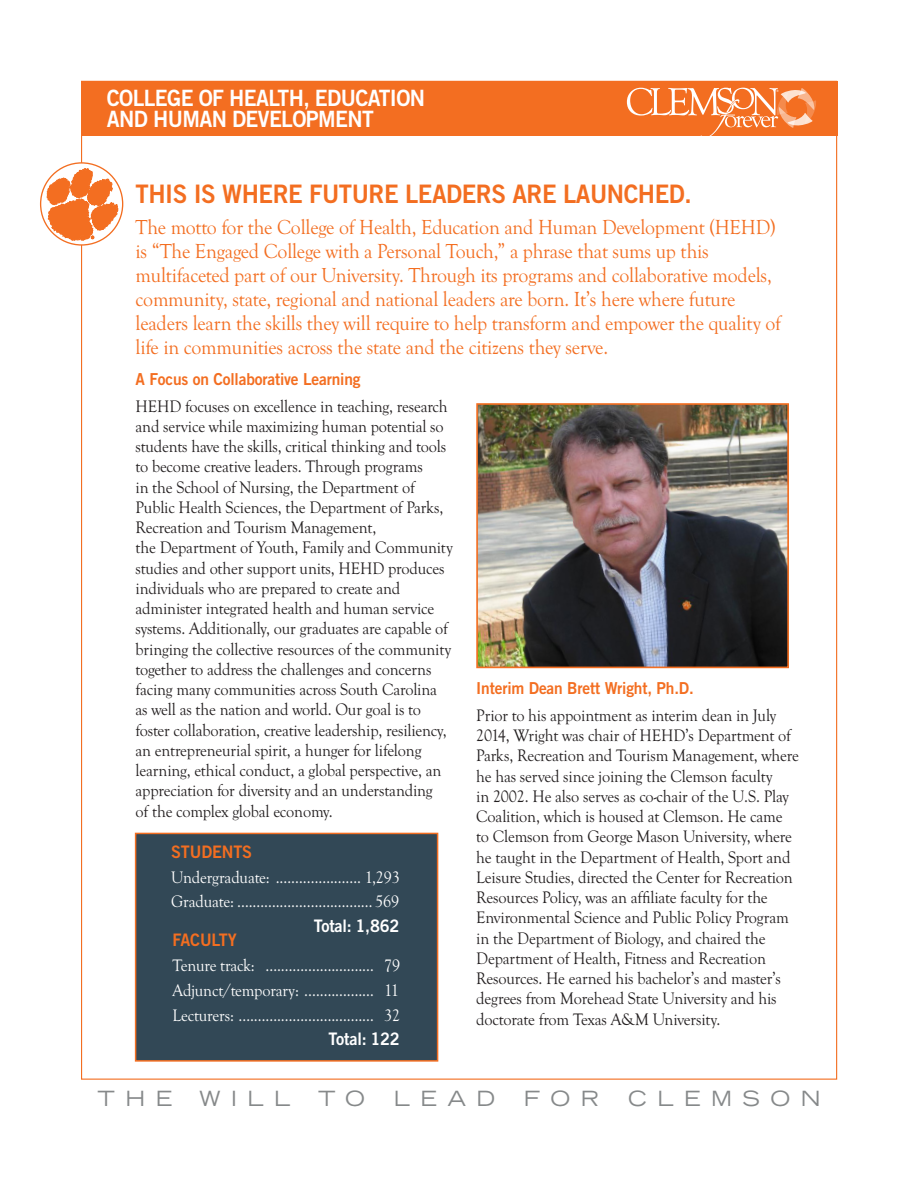
<style>
.page{position:relative;width:918px;height:1188px;background:#fff}
.page>*{position:absolute;margin:0;border:0;box-sizing:border-box;transform-origin:0 0}
.Body_Copy{font:25.5px "Trade Gothic LT Std Bd 2";letter-spacing:-.02em;color:#f36e21;scale:.94 1}
.Body_Copy-2{font:22.5px/21px "Trade Gothic LT Std Bd 2";letter-spacing:-.03em;color:#fff;scale:.94 1}
.Body_Copy-3{font:21px/24px "Goudy Old Sty TOT";letter-spacing:-.01em;color:#f36e21;scale:.94 1}
.t1{font:expanded 21px "Trade Gothic LT Std";letter-spacing:.5em;color:#86898a}
.Body_Copy-4{font:17.25px/20.2px "Goudy Old Sty TOT";letter-spacing:-.01em;color:#231f20;scale:.94 1}
.Body_Copy-5{font:17.25px "Goudy Old Sty TOT";letter-spacing:-.01em;color:#fff;scale:.94 1}
.Body_Copy-6{font:17.25px "Trade Gothic LT Std Bd 2";letter-spacing:-.01em;color:#fff;scale:.94 1}
.Body_Copy-7{font:17.25px "Trade Gothic LT Std Bd 2";letter-spacing:-.01em;color:#f36e21;scale:.94 1}
.Body_Copy-8{font:16.5px "Trade Gothic LT Std Bd 2";letter-spacing:-.01em;color:#f36e21;scale:.94 1}
</style>
<div class="page">
<div style="left:81px;top:81px;width:756px;height:54px;background:#f36e21"></div>
<svg style="left:627px;top:88px;width:189px;height:48px"></svg>
<img style="left:479px;top:406px;width:307px;height:259px">
<div style="left:476px;top:403px;width:313px;height:265px;border:2px solid #f36e21"></div>
<svg style="left:41px;top:163px;width:82px;height:82px"></svg>
<svg style="left:46px;top:168px;width:73px;height:73px"></svg>
<div style="left:135px;top:833px;width:303px;height:229px;background:#324856;border:2px solid #f36e21"></div>
<p class="Body_Copy-2" style="left:107px;top:87px;width:340px">COLLEGE OF HEALTH, EDUCATION<br>AND HUMAN DEVELOPMENT</p>
<p class="Body_Copy" style="left:136px;top:178px;width:593px">THIS IS WHERE FUTURE LEADERS ARE LAUNCHED.</p>
<p class="Body_Copy-3" style="left:136px;top:215px;width:688px">The motto for the College of Health, Education and Human Development (HEHD) is “The Engaged College with a Personal Touch,” a phrase that sums up this multifaceted part of our University. Through its programs and collaborative models, community, state, regional and national leaders are born. It’s here where future leaders learn the skills they will require to help transform and empower the quality of life in communities across the state and the citizens they serve.</p>
<p class="Body_Copy-8" style="left:136px;top:368px;width:241px">A Focus on Collaborative Learning</p>
<p class="Body_Copy-4" style="left:136px;top:396px;width:339px">HEHD focuses on excellence in teaching, research and service while maximizing human potential so students have the skills, critical thinking and tools to become creative leaders. Through programs<br>in the School of Nursing, the Department of Public Health Sciences, the Department of Parks, Recreation and Tourism Management,<br>the Department of Youth, Family and Community studies and other support units, HEHD produces individuals who are prepared to create and administer integrated health and human service systems. Additionally, our graduates are capable of bringing the collective resources of the community together to address the challenges and concerns facing many communities across South Carolina as well as the nation and world. Our goal is to foster collaboration, creative leadership, resiliency, an entrepreneurial spirit, a hunger for lifelong learning, ethical conduct, a global perspective, an appreciation for diversity and an understanding<br>of the complex global economy.</p>
<p class="Body_Copy-7" style="left:171px;top:841px;width:88px">STUDENTS</p>
<p class="Body_Copy-5" style="left:171px;top:867px;width:245px">Undergraduate: …….… ….… ….… 1,293</p>
<p class="Body_Copy-5" style="left:171px;top:892px;width:244px">Graduate: …….…….…….…….……. 569</p>
<p class="Body_Copy-6" style="left:314px;top:915px;width:93px">Total: 1,862</p>
<p class="Body_Copy-7" style="left:173px;top:929px;width:70px">FACULTY</p>
<p class="Body_Copy-5" style="left:173px;top:956px;width:244px">Tenure track: …….…….…….……. 79</p>
<p class="Body_Copy-5" style="left:173px;top:981px;width:242px">Adjunct/temporary: …….… ….… … 11</p>
<p class="Body_Copy-5" style="left:173px;top:1005px;width:244px">Lecturers: …….…….…….…….……. 32</p>
<p class="Body_Copy-6" style="left:329px;top:1028px;width:77px">Total: 122</p>
<p class="Body_Copy-8" style="left:476px;top:678px;width:233px">Interim Dean Brett Wright, Ph.D.</p>
<p class="Body_Copy-4" style="left:476px;top:705px;width:345px">Prior to his appointment as interim dean in July 2014, Wright was chair of HEHD’s Department of Parks, Recreation and Tourism Management, where he has served since joining the Clemson faculty<br>in 2002. He also serves as co-chair of the U.S. Play Coalition, which is housed at Clemson. He came to Clemson from George Mason University, where he taught in the Department of Health, Sport and Leisure Studies, directed the Center for Recreation Resources Policy, was an affiliate faculty for the Environmental Science and Public Policy Program in the Department of Biology, and chaired the Department of Health, Fitness and Recreation Resources. He earned his bachelor’s and master’s degrees from Morehead State University and his doctorate from Texas A&amp;M University.</p>
<p class="t1" style="left:98px;top:1084px;width:76px">THE</p>
<p class="t1" style="left:200px;top:1084px;width:93px">WILL</p>
<p class="t1" style="left:318px;top:1084px;width:49px">T O</p>
<p class="t1" style="left:394px;top:1084px;width:103px">LEAD</p>
<p class="t1" style="left:524px;top:1084px;width:77px">FOR</p>
<p class="t1" style="left:628px;top:1084px;width:194px">CLEMSON</p>
</div>
